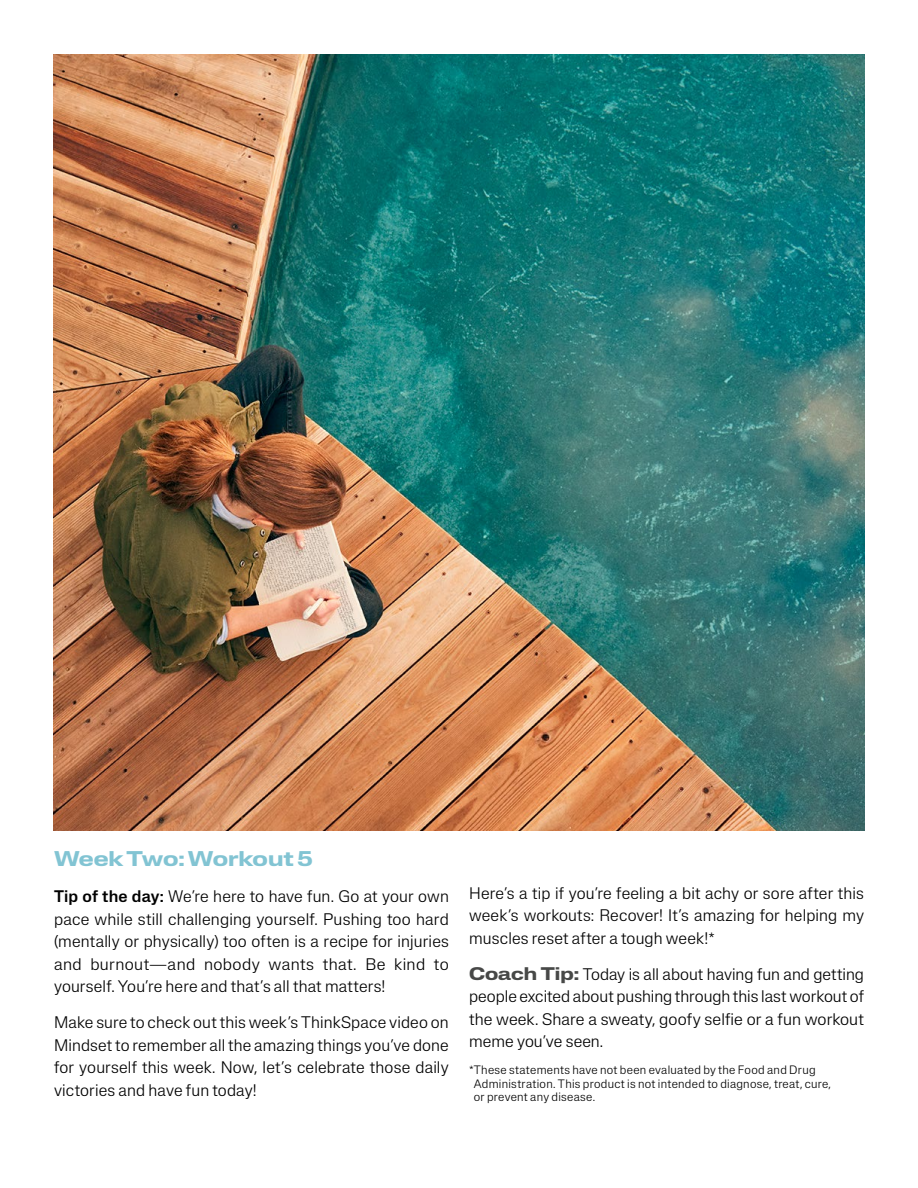
<style>
.page{position:relative;width:918px;height:1188px;background:#fff}
.page>*{position:absolute;margin:0;border:0;box-sizing:border-box;transform-origin:0 0}
.t1{font:700 expanded 21px "Lateral";color:#82c4d3}
.t2{font:300 16.5px/22.5px "Lateral Standard";letter-spacing:.01em;color:#000;text-align:justify}
.t3{font:300 12px/13.5px "Lateral Standard";letter-spacing:.025em;color:#000}
.s1{font-weight:500}
.s2{font-family:"Lateral";font-weight:700;font-stretch:expanded;font-size:18px;color:#474847}
</style>
<div class="page">
<img style="left:53px;top:54px;width:812px;height:776px">
<p class="t1" style="left:54px;top:846px;width:260px">Week Two: Workout 5</p>
<p class="t2" style="left:54px;top:885px;width:396px"><span class="s1">Tip of the day:</span> We’re here to have fun. Go at your own pace while still challenging yourself. Pushing too hard (mentally or physically) too often is a recipe for injuries and burnout—and nobody wants that. Be kind to yourself. You’re here and that’s all that matters!</p>
<p class="t2" style="left:54px;top:1011px;width:396px">Make sure to check out this week’s ThinkSpace video on Mindset to remember all the amazing things you’ve done for yourself this week. Now, let’s celebrate those daily victories and have fun today!</p>
<p class="t2" style="left:469px;top:882px;width:396px">Here’s a tip if you’re feeling a bit achy or sore after this week’s workouts: Recover! It’s amazing for helping my muscles reset after a tough week!*</p>
<p class="t2" style="left:469px;top:963px;width:396px"><span class="s2">Coach Tip:</span> Today is all about having fun and getting people excited about pushing through this last workout of the week. Share a sweaty, goofy selfie or a fun workout meme you’ve seen.</p>
<p class="t3" style="left:474px;top:1063px;width:359px;text-indent:-5px">*These statements have not been evaluated by the Food and Drug<br>Administration. This product is not intended to diagnose, treat, cure, or prevent any disease.</p>
</div>
